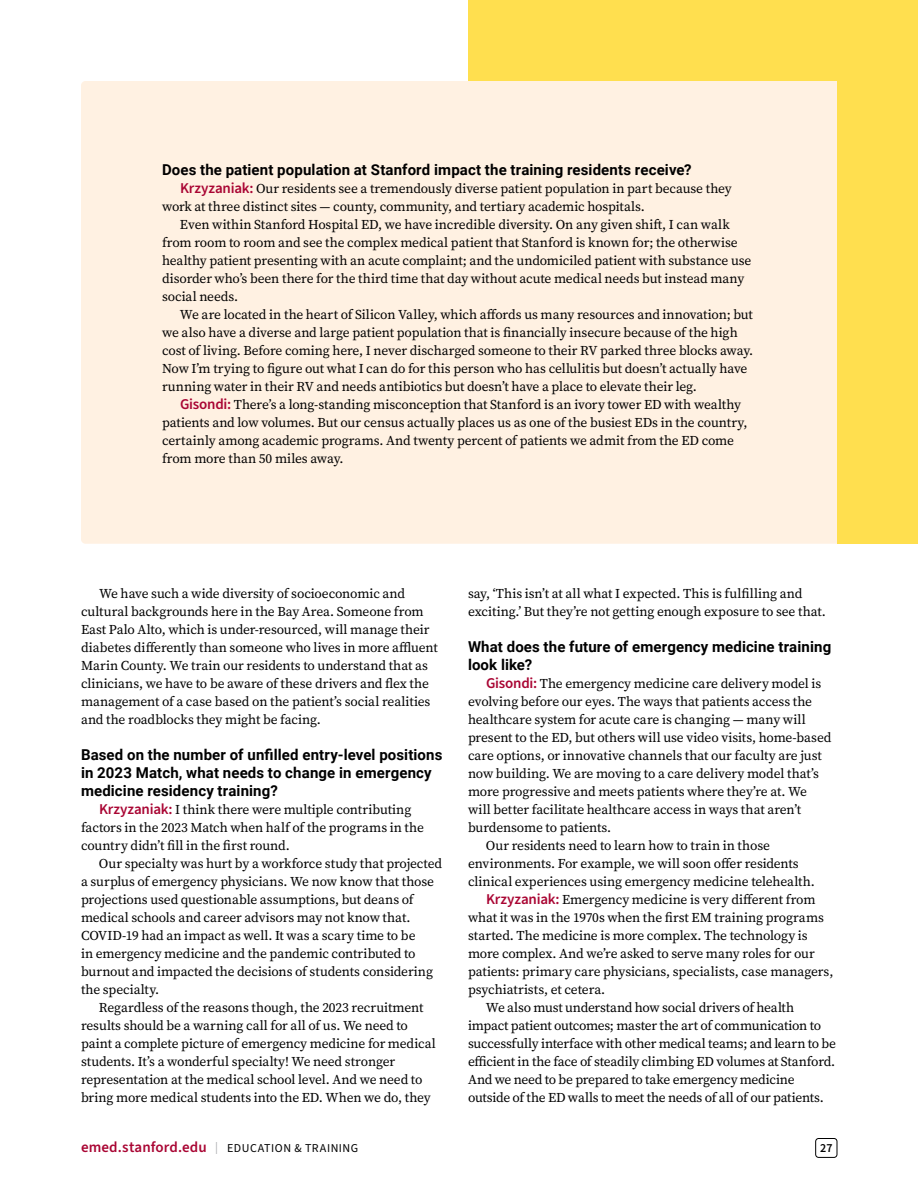
<style>
.page{position:relative;width:918px;height:1188px;background:#fff}
.page>*{position:absolute;margin:0;border:0;box-sizing:border-box;transform-origin:0 0}
.t1{font:700 15px/18px "Roboto";letter-spacing:.01em;color:#000}
.t2{font:13.5px/18px "Source Serif 4";letter-spacing:-.01em;color:#000}
.t3{font:12px "Source Sans 3";letter-spacing:.045em;color:#000}
.t4{font:600 12px "Source Sans 3";color:#000}
.s1{font-family:"Source Sans 3";font-weight:600;font-size:15px;color:#a90533}
.s2{font-weight:600;font-size:15px;color:#a90533}
.s3{color:#a7a9ac}
</style>
<div class="page">
<div style="left:81px;top:81px;width:756px;height:463px;background:#fff1e2"></div>
<div style="left:468px;top:0;width:450px;height:81px;background:#ffdf4f"></div>
<div style="left:837px;top:0;width:81px;height:544px;background:#ffdf4f"></div>
<div style="left:815px;top:1138px;width:22px;height:20px;border:1px solid #000;border-radius:3px"></div>
<p class="t1" style="left:162px;top:160px;width:531px">Does the patient population at Stanford impact the training residents receive?</p>
<p class="t2" style="left:162px;top:179px;width:571px;text-indent:18px"><span class="s1">Krzyzaniak:</span> Our residents see a tremendously diverse patient population in part because they work at three distinct sites — county, community, and tertiary academic hospitals.</p>
<p class="t2" style="left:162px;top:215px;width:591px;text-indent:18px">Even within Stanford Hospital ED, we have incredible diversity. On any given shift, I can walk from room to room and see the complex medical patient that Stanford is known for; the otherwise healthy patient presenting with an acute complaint; and the undomiciled patient with substance use disorder who’s been there for the third time that day without acute medical needs but instead many social needs.</p>
<p class="t2" style="left:162px;top:305px;width:593px;text-indent:18px">We are located in the heart of Silicon Valley, which affords us many resources and innovation; but we also have a diverse and large patient population that is financially insecure because of the high cost of living. Before coming here, I never discharged someone to their RV parked three blocks away.<br>Now I’m trying to figure out what I can do for this person who has cellulitis but doesn’t actually have running water in their RV and needs antibiotics but doesn’t have a place to elevate their leg.</p>
<p class="t2" style="left:162px;top:395px;width:587px;text-indent:18px"><span class="s1">Gisondi:</span> There’s a long-standing misconception that Stanford is an ivory tower ED with wealthy patients and low volumes. But our census actually places us as one of the busiest EDs in the country, certainly among academic programs. And twenty percent of patients we admit from the ED come from more than 50 miles away.</p>
<p class="t2" style="left:81px;top:585px;width:358px;text-indent:18px">We have such a wide diversity of socioeconomic and cultural backgrounds here in the Bay Area. Someone from East Palo Alto, which is under-resourced, will manage their diabetes differently than someone who lives in more affluent Marin County. We train our residents to understand that as clinicians, we have to be aware of these drivers and flex the management of a case based on the patient’s social realities and the roadblocks they might be facing.</p>
<p class="t1" style="left:81px;top:745px;width:363px">Based on the number of unfilled entry-level positions in 2023 Match, what needs to change in emergency medicine residency training?</p>
<p class="t2" style="left:81px;top:801px;width:344px;text-indent:18px"><span class="s1">Krzyzaniak:</span> I think there were multiple contributing factors in the 2023 Match when half of the programs in the country didn’t fill in the first round.</p>
<p class="t2" style="left:81px;top:855px;width:363px;text-indent:18px">Our specialty was hurt by a workforce study that projected a surplus of emergency physicians. We now know that those projections used questionable assumptions, but deans of medical schools and career advisors may not know that.<br>COVID-19 had an impact as well. It was a scary time to be<br>in emergency medicine and the pandemic contributed to burnout and impacted the decisions of students considering the specialty.</p>
<p class="t2" style="left:81px;top:999px;width:356px;text-indent:18px">Regardless of the reasons though, the 2023 recruitment results should be a warning call for all of us. We need to paint a complete picture of emergency medicine for medical students. It’s a wonderful specialty! We need stronger representation at the medical school level. And we need to bring more medical students into the ED. When we do, they</p>
<p class="t2" style="left:468px;top:585px;width:359px">say, ‘This isn’t at all what I expected. This is fulfilling and exciting.’ But they’re not getting enough exposure to see that.</p>
<p class="t1" style="left:468px;top:637px;width:365px">What does the future of emergency medicine training look like?</p>
<p class="t2" style="left:486px;top:675px;width:337px"><span class="s1">Gisondi:</span> The emergency medicine care delivery model is</p>
<p class="t2" style="left:468px;top:693px;width:346px">evolving before our eyes. The ways that patients access the</p>
<p class="t2" style="left:468px;top:711px;width:339px">healthcare system for acute care is changing — many will</p>
<p class="t2" style="left:468px;top:729px;width:365px">present to the ED, but others will use video visits, home-based</p>
<p class="t2" style="left:468px;top:747px;width:356px">care options, or innovative channels that our faculty are just</p>
<p class="t2" style="left:468px;top:765px;width:352px">now building. We are moving to a care delivery model that’s</p>
<p class="t2" style="left:468px;top:783px;width:341px">more progressive and meets patients where they’re at. We</p>
<p class="t2" style="left:468px;top:801px;width:335px">will better facilitate healthcare access in ways that aren’t</p>
<p class="t2" style="left:468px;top:819px;width:145px">burdensome to patients.</p>
<p class="t2" style="left:486px;top:837px;width:285px">Our residents need to learn how to train in those</p>
<p class="t2" style="left:468px;top:855px;width:332px">environments. For example, we will soon offer residents</p>
<p class="t2" style="left:468px;top:873px;width:348px">clinical experiences using emergency medicine telehealth.</p>
<p class="t2" style="left:486px;top:891px;width:331px"><span class="s1">Krzyzaniak:</span> Emergency medicine is very different from</p>
<p class="t2" style="left:468px;top:909px;width:358px">what it was in the 1970s when the first EM training programs</p>
<p class="t2" style="left:468px;top:927px;width:341px">started. The medicine is more complex. The technology is</p>
<p class="t2" style="left:468px;top:945px;width:348px">more complex. And we’re asked to serve many roles for our</p>
<p class="t2" style="left:468px;top:963px;width:367px">patients: primary care physicians, specialists, case managers,</p>
<p class="t2" style="left:468px;top:981px;width:139px">psychiatrists, et cetera.</p>
<p class="t2" style="left:486px;top:999px;width:310px">We also must understand how social drivers of health</p>
<p class="t2" style="left:468px;top:1017px;width:355px">impact patient outcomes; master the art of communication to</p>
<p class="t2" style="left:468px;top:1035px;width:370px">successfully interface with other medical teams; and learn to be</p>
<p class="t2" style="left:468px;top:1053px;width:369px">efficient in the face of steadily climbing ED volumes at Stanford.</p>
<p class="t2" style="left:468px;top:1071px;width:328px">And we need to be prepared to take emergency medicine</p>
<p class="t2" style="left:468px;top:1089px;width:357px">outside of the ED walls to meet the needs of all of our patients.</p>
<p class="t3" style="left:81px;top:1141px;width:279px"><span class="s2">emed.stanford.edu</span> <span class="s3">|</span> EDUCATION &amp; TRAINING</p>
<p class="t4" style="left:820px;top:1140px;width:14px">27</p>
</div>
